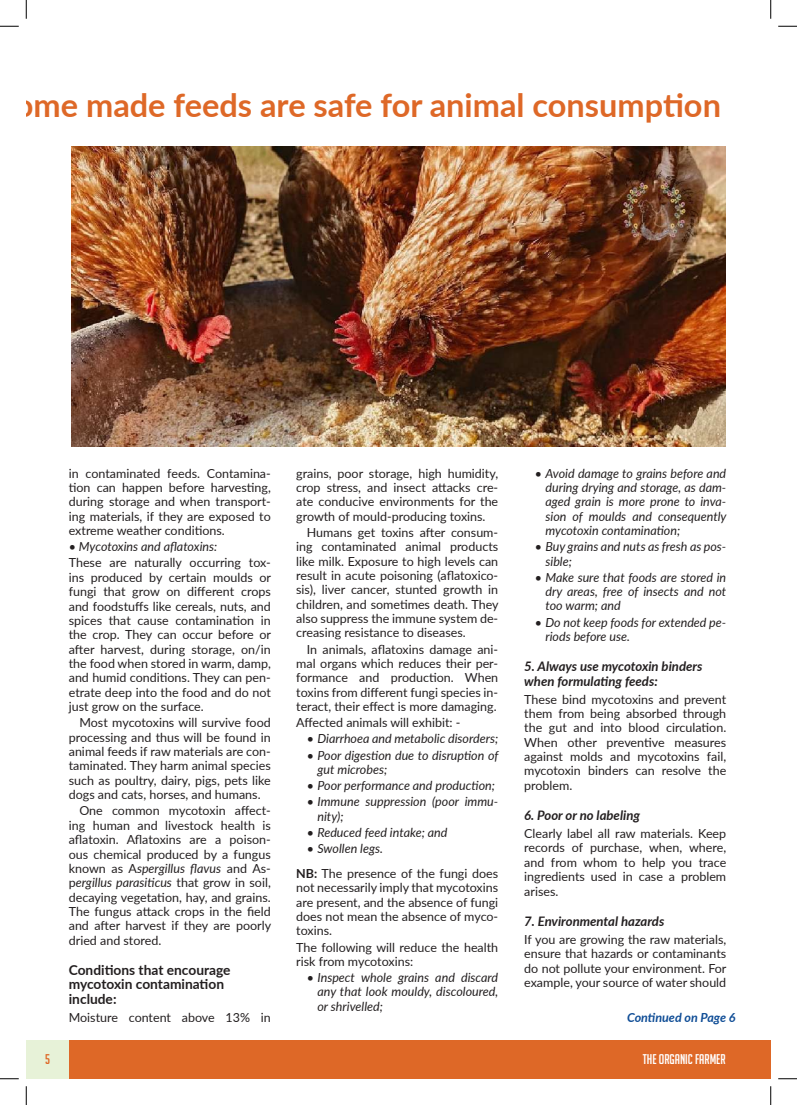
<style>
.page{position:relative;width:797px;height:1105px;background:#fff}
.page>*{position:absolute;margin:0;border:0;box-sizing:border-box;transform-origin:0 0}
.t1{font:700 32.5px "Lato";color:#de6827}
.t2{font:700 13.75px/14.4px "Lato";color:#231f20}
.t3{font:13.75px "Big Noodle Titling";color:#fff}
.t4{font:13.75px "Big Noodle Titling";color:#de6827}
.t5{font:italic 700 13.12px/14.4px "Lato";color:#231f20}
.t6{font:12.5px/14.4px "Lato";color:#231f20;text-align:justify}
.t7{font:italic 12.5px/14.4px "Lato";color:#231f20}
.t8{font:italic 700 12.5px "Lato";color:#0f4d96}
.s1{font-style:italic}
.s2{font-weight:700}
</style>
<div class="page">
<img style="left:71px;top:146px;width:654px;height:300px">
<div style="left:26px;top:1040px;width:43px;height:39px;background:#e7f2d8"></div>
<div style="left:69px;top:1040px;width:701px;height:39px;background:#de6827"></div>
<svg style="left:0;top:25px;width:19px;height:2px"></svg>
<svg style="left:778px;top:25px;width:19px;height:2px"></svg>
<svg style="left:0;top:1078px;width:19px;height:1px"></svg>
<svg style="left:778px;top:1078px;width:19px;height:1px"></svg>
<svg style="left:25px;top:0;width:2px;height:19px"></svg>
<svg style="left:25px;top:1086px;width:2px;height:19px"></svg>
<svg style="left:770px;top:0;width:1px;height:19px"></svg>
<svg style="left:770px;top:1086px;width:1px;height:19px"></svg>
<h1 class="t1" style="left:-3px;top:81px;width:726px">home made feeds are safe for animal consumption</h1>
<p class="t6" style="left:69px;top:465px;width:203px">in contaminated feeds. Contamina&shy;tion can happen before harvesting, during storage and when transport&shy;ing materials, if they are exposed to extreme weather conditions.</p>
<p class="t7" style="left:69px;top:539px;width:150px">• Mycotoxins and aflatoxins:</p>
<p class="t6" style="left:69px;top:555px;width:204px">These are naturally occurring tox&shy;ins produced by certain moulds or fungi that grow on different crops and foodstuffs like cereals, nuts, and spices that cause contamination in the crop. They can occur before or after harvest, during storage, on/in the food when stored in warm, damp, and humid conditions. They can pen&shy;etrate deep into the food and do not just grow on the surface.</p>
<p class="t6" style="left:69px;top:715px;width:203px;text-indent:11px">Most mycotoxins will survive food processing and thus will be found in animal feeds if raw materials are con&shy;taminated. They harm animal species such as poultry, dairy, pigs, pets like dogs and cats, horses, and humans.</p>
<p class="t6" style="left:69px;top:803px;width:204px;text-indent:11px">One common mycotoxin affect&shy;ing human and livestock health is aflatoxin. Aflatoxins are a poison&shy;ous chemical produced by a fungus known as A<span class="s1">spergillus flavus</span> and As&shy;p<span class="s1">ergillus parasiticus</span> that grow in soil, decaying vegetation, hay, and grains.<br>The fungus attack crops in the field and after harvest if they are poorly dried and stored.</p>
<p class="t2" style="left:69px;top:962px;width:163px">Conditions that encourage mycotoxin contamination include:</p>
<p class="t6" style="left:69px;top:1009px;width:203px">Moisture content above 13% in</p>
<p class="t6" style="left:296px;top:465px;width:203px">grains, poor storage, high humidity, crop stress, and insect attacks cre&shy;ate conducive environments for the growth of mould-producing toxins.</p>
<p class="t6" style="left:296px;top:524px;width:204px;text-indent:11px">Humans get toxins after consum&shy;ing contaminated animal products like milk. Exposure to high levels can result in acute poisoning (aflatoxico&shy;sis), liver cancer, stunted growth in children, and sometimes death. They also suppress the immune system de&shy;creasing resistance to diseases.</p>
<p class="t6" style="left:296px;top:641px;width:203px;text-indent:11px">In animals, aflatoxins damage ani&shy;mal organs which reduces their per&shy;formance and production. When toxins from different fungi species in&shy;teract, their effect is more damaging.</p>
<p class="t6" style="left:296px;top:715px;width:166px">Affected animals will exhibit: -</p>
<p class="t7" style="left:307px;top:731px;width:193px">• Diarrhoea and metabolic disorders;</p>
<p class="t7" style="left:317px;top:747px;width:182px;text-indent:-11px">• Poor digestion due to disruption of gut microbes;</p>
<p class="t7" style="left:307px;top:778px;width:190px">• Poor performance and production;</p>
<p class="t7" style="left:317px;top:794px;width:182px;text-indent:-11px">• Immune suppression (poor immu&shy;nity);</p>
<p class="t7" style="left:307px;top:824px;width:142px">• Reduced feed intake; and</p>
<p class="t6" style="left:296px;top:835px;width:203px;line-height:25px;text-indent:11px"><span class="s1">• Swollen legs.<br></span><span class="s2">NB:</span> The presence of the fungi does</p>
<p class="t6" style="left:296px;top:880px;width:203px">not necessarily imply that mycotoxins are present, and the absence of fungi does not mean the absence of myco&shy;toxins.</p>
<p class="t6" style="left:296px;top:939px;width:203px">The following will reduce the health risk from mycotoxins:</p>
<p class="t7" style="left:317px;top:970px;width:182px;text-align:justify;text-indent:-11px">• Inspect whole grains and discard any that look mouldy, discoloured, or shrivelled;</p>
<p class="t7" style="left:545px;top:465px;width:182px;text-align:justify;text-indent:-11px">• Avoid damage to grains before and during drying and storage, as dam&shy;aged grain is more prone to inva&shy;sion of moulds and consequently mycotoxin contamination;</p>
<p class="t7" style="left:545px;top:539px;width:182px;text-indent:-11px">• Buy grains and nuts as fresh as pos&shy;sible;</p>
<p class="t7" style="left:545px;top:569px;width:182px;text-align:justify;text-indent:-11px">• Make sure that foods are stored in dry areas, free of insects and not too warm; and</p>
<p class="t7" style="left:545px;top:614px;width:182px;text-indent:-11px">• Do not keep foods for extended pe&shy;riods before use.</p>
<p class="t5" style="left:524px;top:659px;width:180px">5. Always use mycotoxin binders when formulating feeds:</p>
<p class="t6" style="left:524px;top:691px;width:203px">These bind mycotoxins and prevent them from being absorbed through the gut and into blood circulation.<br>When other preventive measures against molds and mycotoxins fail, mycotoxin binders can resolve the problem.</p>
<p class="t5" style="left:524px;top:808px;width:117px">6. Poor or no labeling</p>
<p class="t6" style="left:524px;top:826px;width:203px">Clearly label all raw materials. Keep records of purchase, when, where, and from whom to help you trace ingredients used in case a problem arises.</p>
<p class="t5" style="left:524px;top:913px;width:142px">7. Environmental hazards</p>
<p class="t6" style="left:524px;top:931px;width:204px">If you are growing the raw materials, ensure that hazards or contaminants do not pollute your environment. For example, your source of water should</p>
<p class="t8" style="left:627px;top:1008px;width:110px">Continued on Page 6</p>
<p class="t4" style="left:45px;top:1051px;width:7px">5</p>
<p class="t3" style="left:643px;top:1051px;width:84px">THE ORGANIC FARMER</p>
</div>
